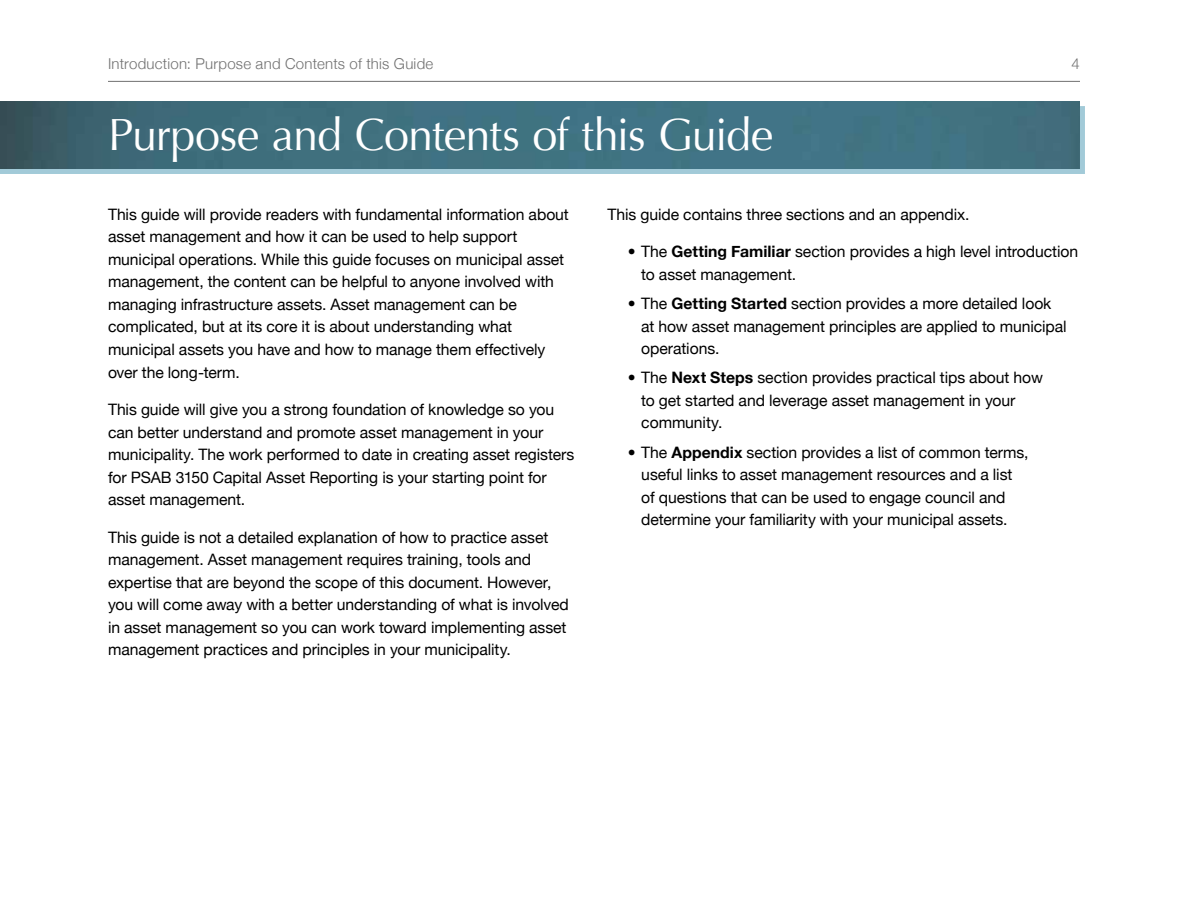
<style>
.page{position:relative;width:1188px;height:918px;background:#fff}
.page>*{position:absolute;margin:0;border:0;box-sizing:border-box;transform-origin:0 0}
.t1{font:45px "Optima";letter-spacing:-.02em;color:#fff}
.t2{font:15.75px/22.5px "Helvetica Neue";letter-spacing:-.005em;color:#000}
.t3{font:300 15px "Helvetica Neue";letter-spacing:.015em;color:#707070}
.s1{font-weight:700}
</style>
<div class="page">
<hr style="left:108px;top:81px;width:972px;height:1px;background:#707070">
<div style="left:0;top:106px;width:1085px;height:68px;background:#a2cad8"></div>
<img style="left:0;top:101px;width:1080px;height:68px">
<p class="t3" style="left:108px;top:54px;width:327px">Introduction: Purpose and Contents of this Guide</p>
<p class="t3" style="left:1072px;top:54px;width:10px">4</p>
<h1 class="t1" style="left:108px;top:109px;width:667px">Purpose and Contents of this Guide</h1>
<p class="t2" style="left:108px;top:203px;width:462px">This guide will provide readers with fundamental information about asset management and how it can be used to help support municipal operations. While this guide focuses on municipal asset management, the content can be helpful to anyone involved with managing infrastructure assets. Asset management can be complicated, but at its core it is about understanding what municipal assets you have and how to manage them effectively over the long-term.</p>
<p class="t2" style="left:108px;top:398px;width:468px">This guide will give you a strong foundation of knowledge so you can better understand and promote asset management in your municipality. The work performed to date in creating asset registers for PSAB 3150 Capital Asset Reporting is your starting point for asset management.</p>
<p class="t2" style="left:108px;top:525px;width:462px">This guide is not a detailed explanation of how to practice asset management. Asset management requires training, tools and expertise that are beyond the scope of this document. However, you will come away with a better understanding of what is involved in asset management so you can work toward implementing asset management practices and principles in your municipality.</p>
<p class="t2" style="left:608px;top:203px;width:363px">This guide contains three sections and an appendix.</p>
<p class="t2" style="left:641px;top:240px;width:438px;text-indent:-13px">• The <span class="s1">Getting Familiar</span> section provides a high level introduction to asset management.</p>
<p class="t2" style="left:641px;top:292px;width:427px;text-indent:-14px">• The <span class="s1">Getting Started</span> section provides a more detailed look at how asset management principles are applied to municipal operations.</p>
<p class="t2" style="left:641px;top:366px;width:403px;text-indent:-14px">• The <span class="s1">Next Steps</span> section provides practical tips about how to get started and leverage asset management in your community.</p>
<p class="t2" style="left:641px;top:441px;width:389px;text-indent:-13px">• The <span class="s1">Appendix</span> section provides a list of common terms, useful links to asset management resources and a list of questions that can be used to engage council and determine your familiarity with your municipal assets.</p>
</div>
